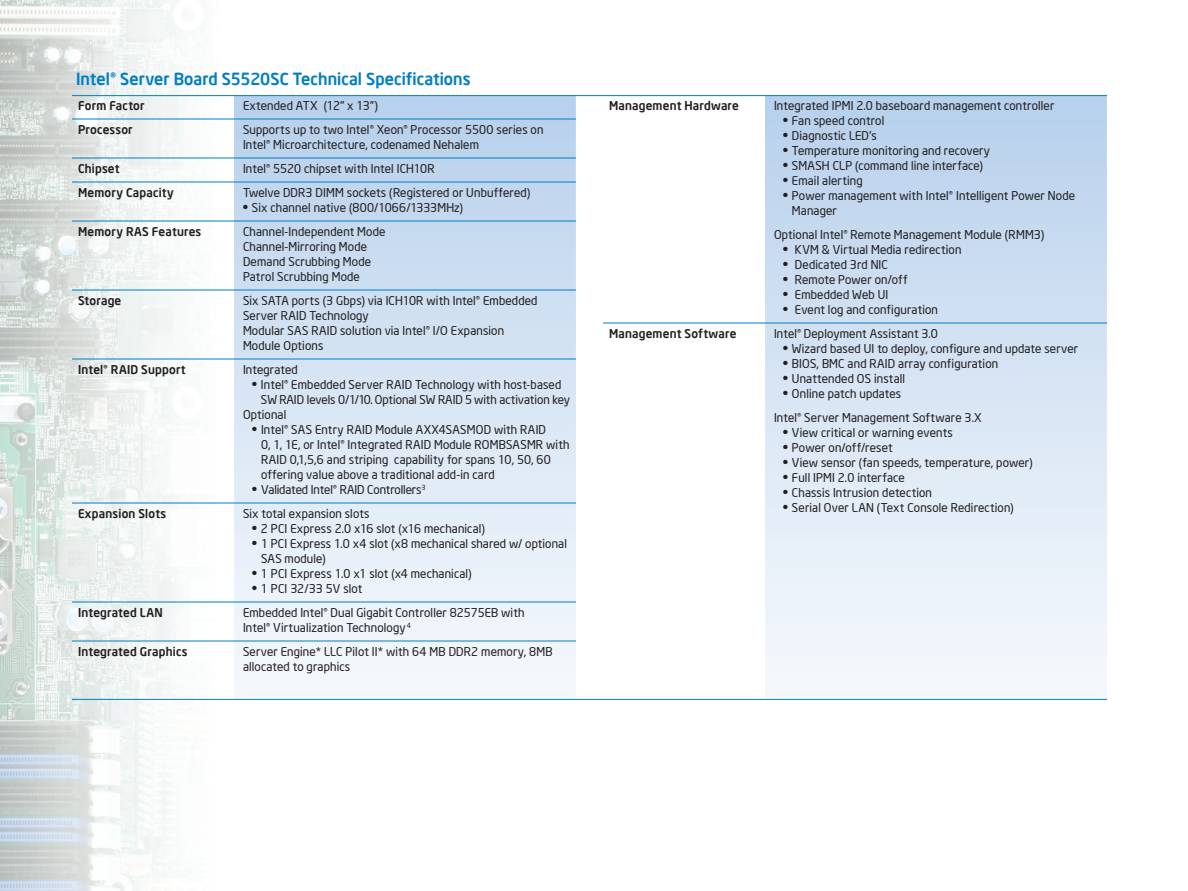
<style>
.page{position:relative;width:1188px;height:891px;background:#fff}
.page>*{position:absolute;margin:0;border:0;box-sizing:border-box;transform-origin:0 0}
.t1{font:500 16.5px "Neo Sans Intel";letter-spacing:.005em;color:#007ec5}
.t2{font:12px/15px "Neo Sans Intel";letter-spacing:.015em;color:#231f20}
.t3{font:500 12px/24px "Neo Sans Intel";letter-spacing:.02em;color:#231f20}
.t4{font:12px/24px "Neo Sans Intel";letter-spacing:-.01em;color:#231f20}
</style>
<div class="page">
<img style="left:0;top:0;width:234px;height:891px">
<div style="left:234px;top:96px;width:342px;height:603px;background:linear-gradient(to bottom,#b6d0eb,#f6f9fc)"></div>
<div style="left:765px;top:96px;width:342px;height:603px;background:linear-gradient(to bottom,#b7d0ec,#f7fafd)"></div>
<hr style="left:72px;top:699px;width:1035px;height:1px;background:#007ec5">
<hr style="left:72px;top:119px;width:504px;height:1px;background:#007ec5">
<hr style="left:72px;top:158px;width:504px;height:1px;background:#007ec5">
<hr style="left:72px;top:182px;width:504px;height:1px;background:#007ec5">
<hr style="left:72px;top:221px;width:504px;height:1px;background:#007ec5">
<hr style="left:72px;top:290px;width:504px;height:1px;background:#007ec5">
<hr style="left:72px;top:359px;width:504px;height:1px;background:#007ec5">
<hr style="left:72px;top:503px;width:504px;height:1px;background:#007ec5">
<hr style="left:72px;top:602px;width:504px;height:1px;background:#007ec5">
<hr style="left:72px;top:641px;width:504px;height:1px;background:#007ec5">
<hr style="left:603px;top:323px;width:504px;height:1px;background:#007ec5">
<hr style="left:72px;top:95px;width:1035px;height:1px;background:#007ec5">
<h1 class="t1" style="left:76px;top:68px;width:396px">Intel® Server Board S5520SC Technical Specifications</h1>
<p class="t3" style="left:78px;top:93px;width:68px">Form Factor<br>Processor</p>
<p class="t3" style="left:78px;top:156px;width:97px">Chipset<br>Memory Capacity</p>
<p class="t3" style="left:78px;top:219px;width:125px">Memory RAS Features</p>
<p class="t3" style="left:78px;top:288px;width:45px">Storage</p>
<p class="t3" style="left:78px;top:357px;width:109px">Intel® RAID Support</p>
<p class="t3" style="left:78px;top:501px;width:90px">Expansion Slots</p>
<p class="t3" style="left:78px;top:600px;width:86px">Integrated LAN</p>
<p class="t3" style="left:78px;top:639px;width:111px">Integrated Graphics</p>
<p class="t2" style="left:243px;top:93px;width:302px;line-height:24px">Extended ATX (12” x 13”)<br>Supports up to two Intel® Xeon® Processor 5500 series on</p>
<p class="t2" style="left:243px;top:132px;width:289px;line-height:24px">Intel® Microarchitecture, codenamed Nehalem<br>Intel® 5520 chipset with Intel ICH10R<br>Twelve DDR3 DIMM sockets (Registered or Unbuffered)</p>
<p class="t2" style="left:243px;top:195px;width:222px;line-height:24px">● Six channel native (800/1066/1333MHz)<br>Channel-Independent Mode</p>
<p class="t2" style="left:243px;top:239px;width:130px">Channel-Mirroring Mode<br>Demand Scrubbing Mode<br>Patrol Scrubbing Mode</p>
<p class="t2" style="left:243px;top:293px;width:296px">Six SATA ports (3 Gbps) via ICH10R with Intel® Embedded Server RAID Technology<br>Modular SAS RAID solution via Intel® I/O Expansion Module Options</p>
<p class="t2" style="left:243px;top:362px;width:56px">Integrated</p>
<p class="t2" style="left:252px;top:377px;width:311px">● Intel® Embedded Server RAID Technology with host-based</p>
<p class="t2" style="left:261px;top:392px;width:311px">SW RAID levels 0/1/10. Optional SW RAID 5 with activation key</p>
<p class="t2" style="left:243px;top:407px;width:45px">Optional</p>
<p class="t2" style="left:261px;top:422px;width:310px;text-indent:-9px">● Intel® SAS Entry RAID Module AXX4SASMOD with RAID<br>0, 1, 1E, or Intel® Integrated RAID Module ROMBSASMR with RAID 0,1,5,6 and striping capability for spans 10, 50, 60 offering value above a traditional add-in card</p>
<p class="t4" style="left:243px;top:477px;width:184px;text-indent:9px">● Validated Intel® RAID Controllers<sup>3<br></sup>Six total expansion slots</p>
<p class="t2" style="left:252px;top:521px;width:235px">● 2 PCI Express 2.0 x16 slot (x16 mechanical)</p>
<p class="t2" style="left:261px;top:536px;width:307px;text-indent:-9px">● 1 PCI Express 1.0 x4 slot (x8 mechanical shared w/ optional<br>SAS module)</p>
<p class="t2" style="left:252px;top:566px;width:221px">● 1 PCI Express 1.0 x1 slot (x4 mechanical)</p>
<p class="t2" style="left:243px;top:576px;width:283px;line-height:24px;text-indent:9px">● 1 PCI 32/33 5V slot<br>Embedded Intel® Dual Gigabit Controller 82575EB with</p>
<p class="t2" style="left:243px;top:615px;width:311px;line-height:24px">Intel® Virtualization Technology<sup>4<br></sup>Server Engine* LLC Pilot II* with 64 MB DDR2 memory, 8MB</p>
<p class="t2" style="left:243px;top:659px;width:109px">allocated to graphics</p>
<p class="t3" style="left:609px;top:93px;width:131px">Management Hardware</p>
<p class="t3" style="left:609px;top:321px;width:129px">Management Software</p>
<p class="t2" style="left:774px;top:98px;width:282px">Integrated IPMI 2.0 baseboard management controller</p>
<p class="t2" style="left:783px;top:113px;width:103px">● Fan speed control</p>
<p class="t2" style="left:783px;top:128px;width:95px">● Diagnostic LED’s</p>
<p class="t2" style="left:783px;top:143px;width:209px">● Temperature monitoring and recovery</p>
<p class="t2" style="left:783px;top:158px;width:201px">● SMASH CLP (command line interface)</p>
<p class="t2" style="left:783px;top:173px;width:81px">● Email alerting</p>
<p class="t2" style="left:792px;top:188px;width:285px;text-indent:-9px">● Power management with Intel® Intelligent Power Node<br>Manager</p>
<p class="t2" style="left:774px;top:227px;width:272px">Optional Intel® Remote Management Module (RMM3)</p>
<p class="t2" style="left:783px;top:242px;width:180px">● KVM &amp; Virtual Media redirection</p>
<p class="t2" style="left:783px;top:257px;width:106px">● Dedicated 3rd NIC</p>
<p class="t2" style="left:783px;top:272px;width:126px">● Remote Power on/off</p>
<p class="t2" style="left:783px;top:287px;width:107px">● Embedded Web UI</p>
<p class="t2" style="left:774px;top:297px;width:165px;line-height:24px;text-align:right">● Event log and configuration<br>Intel® Deployment Assistant 3.0</p>
<p class="t2" style="left:783px;top:341px;width:297px">● Wizard based UI to deploy, configure and update server</p>
<p class="t2" style="left:783px;top:356px;width:217px">● BIOS, BMC and RAID array configuration</p>
<p class="t2" style="left:783px;top:371px;width:124px">● Unattended OS install</p>
<p class="t2" style="left:774px;top:381px;width:209px;line-height:24px;text-indent:9px">● Online patch updates<br>Intel® Server Management Software 3.X</p>
<p class="t2" style="left:783px;top:425px;width:171px">● View critical or warning events</p>
<p class="t2" style="left:783px;top:440px;width:111px">● Power on/off/reset</p>
<p class="t2" style="left:783px;top:455px;width:251px">● View sensor (fan speeds, temperature, power)</p>
<p class="t2" style="left:783px;top:470px;width:123px">● Full IPMI 2.0 interface</p>
<p class="t2" style="left:783px;top:485px;width:150px">● Chassis Intrusion detection</p>
<p class="t2" style="left:783px;top:500px;width:232px">● Serial Over LAN (Text Console Redirection)</p>
</div>
